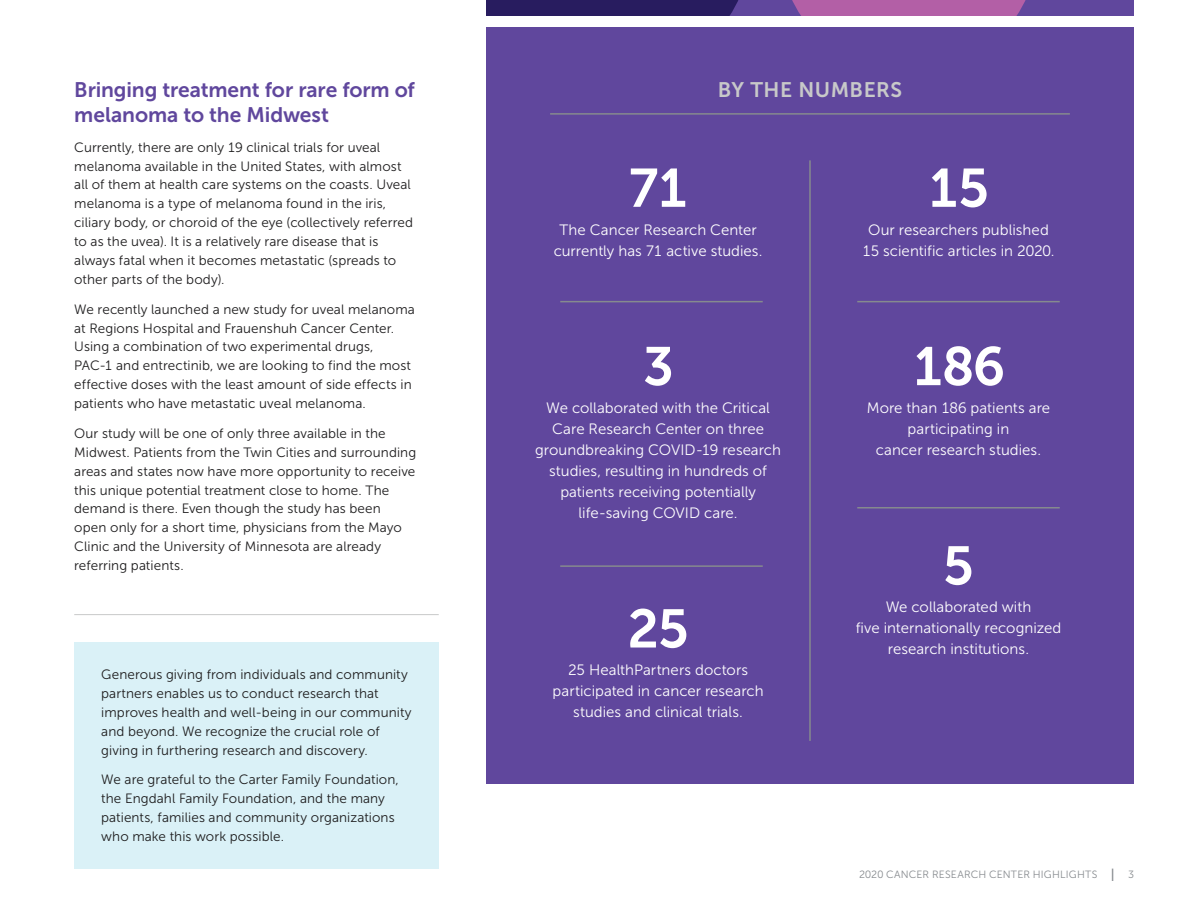
<style>
.page{position:relative;width:1188px;height:918px;background:#fff}
.page>*{position:absolute;margin:0;border:0;box-sizing:border-box;transform-origin:0 0}
.Flyer_Body{font:54px "Museo Sans 700";letter-spacing:-.02em;color:#fff}
.Flyer_H3__Subhead_2{font:21px/25.2px "Museo Sans 700";letter-spacing:-.005em;color:#60479d}
.Flyer_Body-2{font:21px "Museo Sans 700";letter-spacing:.02em;color:#c8c9c9}
.Flyer_Body-3{font:15px/21px "Museo Sans 300";color:#fff;text-align:center}
.Flyer_Body-4{font:13.5px/18.9px "Museo Sans 300";letter-spacing:.005em;color:#1e1d1e}
.Flyer_Body-5{font:10.5px "Museo Sans 300";letter-spacing:.02em;color:#868a8e}
</style>
<div class="page">
<div style="left:486px;top:27px;width:648px;height:756px;background:#60479d"></div>
<hr style="left:550px;top:113px;width:520px;height:2px;background:#868a8e">
<hr style="left:560px;top:565px;width:203px;height:2px;background:#868a8e">
<hr style="left:857px;top:507px;width:203px;height:2px;background:#868a8e">
<hr style="left:560px;top:301px;width:203px;height:1px;background:#868a8e">
<hr style="left:857px;top:301px;width:203px;height:1px;background:#868a8e">
<hr style="left:809px;top:160px;width:2px;height:581px;background:#868a8e">
<div style="left:74px;top:642px;width:365px;height:226px;background:#daf1f7"></div>
<hr style="left:74px;top:614px;width:365px;height:1px;background:#c8c9c9">
<div style="left:598px;top:0;width:536px;height:16px;background:#60479d"></div>
<div style="left:792px;top:0;width:234px;height:16px;background:#b35fa6"></div>
<div style="left:486px;top:0;width:253px;height:16px;background:#281c5f"></div>
<p class="Flyer_H3__Subhead_2" style="left:74px;top:77px;width:342px">Bringing treatment for rare form of melanoma to the Midwest</p>
<p class="Flyer_Body-4" style="left:74px;top:138px;width:340px">Currently, there are only 19 clinical trials for uveal melanoma available in the United States, with almost all of them at health care systems on the coasts. Uveal melanoma is a type of melanoma found in the iris, ciliary body, or choroid of the eye (collectively referred to as the uvea). It is a relatively rare disease that is always fatal when it becomes metastatic (spreads to other parts of the body).</p>
<p class="Flyer_Body-4" style="left:74px;top:300px;width:342px">We recently launched a new study for uveal melanoma at Regions Hospital and Frauenshuh Cancer Center.<br>Using a combination of two experimental drugs, PAC-1 and entrectinib, we are looking to find the most effective doses with the least amount of side effects in patients who have metastatic uveal melanoma.</p>
<p class="Flyer_Body-4" style="left:74px;top:424px;width:344px">Our study will be one of only three available in the Midwest. Patients from the Twin Cities and surrounding areas and states now have more opportunity to receive this unique potential treatment close to home. The demand is there. Even though the study has been open only for a short time, physicians from the Mayo Clinic and the University of Minnesota are already referring patients.</p>
<p class="Flyer_Body-4" style="left:101px;top:665px;width:312px">Generous giving from individuals and community partners enables us to conduct research that improves health and well-being in our community and beyond. We recognize the crucial role of giving in furthering research and discovery.</p>
<p class="Flyer_Body-4" style="left:101px;top:770px;width:299px">We are grateful to the Carter Family Foundation, the Engdahl Family Foundation, and the many patients, families and community organizations who make this work possible.</p>
<p class="Flyer_Body-2" style="left:718px;top:78px;width:186px">BY THE NUMBERS</p>
<p class="Flyer_Body" style="left:628px;top:158px;width:62px">71</p>
<p class="Flyer_Body-3" style="left:554px;top:219px;width:210px">The Cancer Research Center currently has 71 active studies.</p>
<p class="Flyer_Body" style="left:642px;top:336px;width:33px">3</p>
<p class="Flyer_Body-3" style="left:535px;top:397px;width:247px">We collaborated with the Critical<br>Care Research Center on three groundbreaking COVID-19 research studies, resulting in hundreds of patients receiving potentially life-saving COVID care.</p>
<p class="Flyer_Body" style="left:627px;top:599px;width:64px">25</p>
<p class="Flyer_Body-3" style="left:553px;top:660px;width:213px">25 HealthPartners doctors participated in cancer research studies and clinical trials.</p>
<p class="Flyer_Body" style="left:928px;top:158px;width:63px">15</p>
<p class="Flyer_Body-3" style="left:862px;top:219px;width:194px">Our researchers published<br>15 scientific articles in 2020.</p>
<p class="Flyer_Body" style="left:912px;top:336px;width:94px">186</p>
<p class="Flyer_Body-3" style="left:867px;top:397px;width:185px">More than 186 patients are participating in<br>cancer research studies.</p>
<p class="Flyer_Body" style="left:943px;top:536px;width:33px">5</p>
<p class="Flyer_Body-3" style="left:856px;top:597px;width:207px">We collaborated with<br>five internationally recognized research institutions.</p>
<p class="Flyer_Body-5" style="left:859px;top:868px;width:240px">2020 CANCER RESEARCH CENTER HIGHLIGHTS</p>
<p class="Flyer_Body-5" style="left:1128px;top:868px;width:7px">3</p>
</div>
